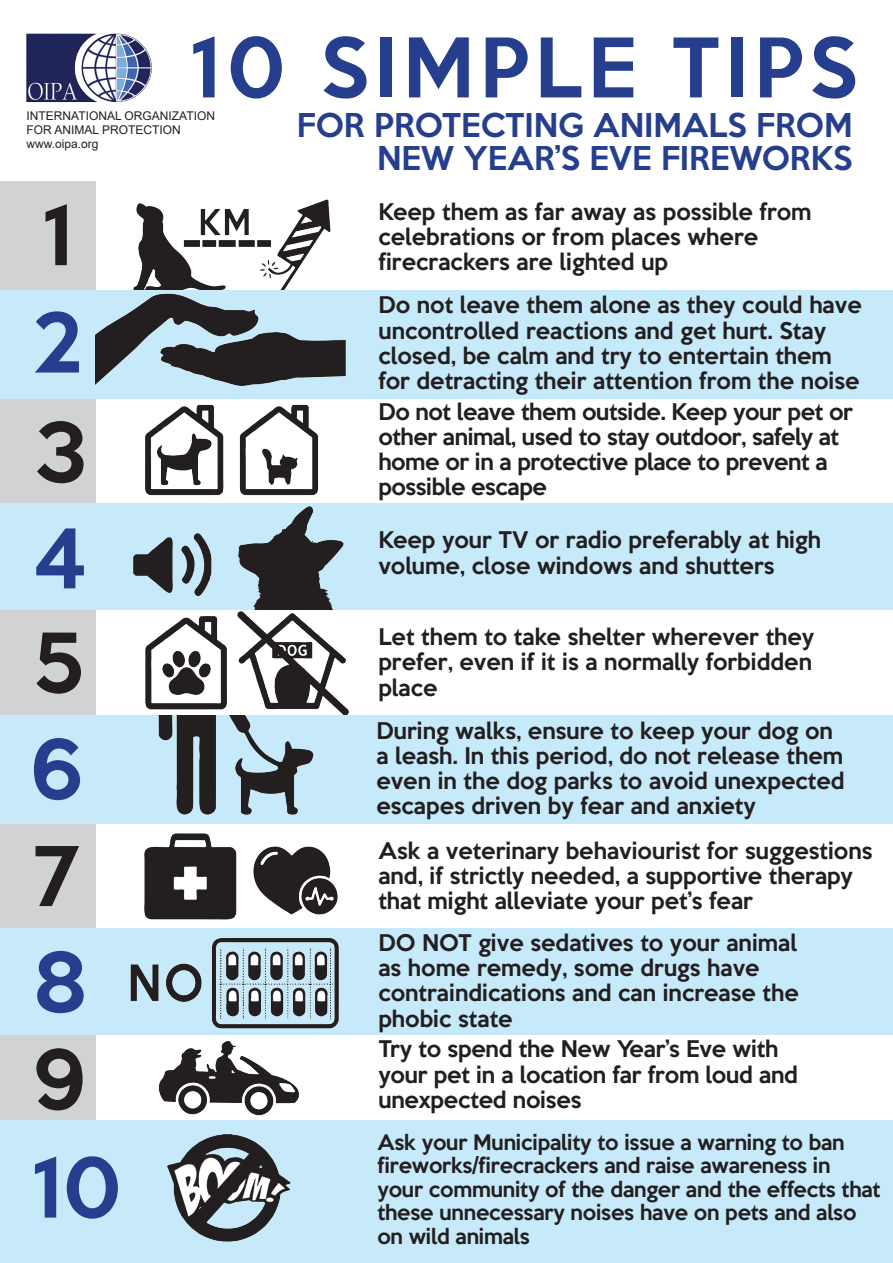
<style>
.page{position:relative;width:893px;height:1263px;background:#fff}
.page>*{position:absolute;margin:0;border:0;box-sizing:border-box;transform-origin:0 0}
.t1{font:500 75px "Keep Calm";letter-spacing:.075em;color:#253f8e}
.t2{font:500 75px "Keep Calm";color:#231f20}
.t3{font:500 30px/33px "Keep Calm";color:#253f8e;text-align:right}
.t4{font:500 21px/25.2px "Keep Calm";color:#231f20}
.t5{font:500 21px/25.2px "Keep Calm";letter-spacing:-.02em;color:#231f20}
.t6{font:500 19.5px/23.4px "Keep Calm";letter-spacing:-.01em;color:#231f20}
.t7{font:12px/14.4px "Arial";color:#231f20}
</style>
<div class="page">
<img style="left:145px;top:609px;width:215px;height:106px">
<div style="left:0;top:182px;width:96px;height:1081px;background:#d1d2d4"></div>
<div style="left:0;top:715px;width:893px;height:109px;background:#c6eafa"></div>
<div style="left:0;top:928px;width:893px;height:106px;background:#c6eafa"></div>
<div style="left:0;top:1120px;width:893px;height:143px;background:#c6eafa"></div>
<img style="left:64px;top:181px;width:267px;height:99px">
<div style="left:0;top:290px;width:893px;height:109px;background:#c6eafa"></div>
<img style="left:96px;top:280px;width:250px;height:106px">
<div style="left:0;top:503px;width:893px;height:106px;background:#c6eafa"></div>
<img style="left:34px;top:609px;width:213px;height:26px">
<img style="left:145px;top:404px;width:174px;height:92px">
<img style="left:133px;top:506px;width:211px;height:103px">
<img style="left:158px;top:715px;width:156px;height:100px">
<img style="left:144px;top:833px;width:194px;height:87px">
<img style="left:130px;top:938px;width:209px;height:91px">
<img style="left:158px;top:1041px;width:141px;height:75px">
<img style="left:167px;top:1134px;width:124px;height:108px">
<img style="left:26px;top:33px;width:126px;height:69px">
<h1 class="t1" style="left:190px;top:3px;width:669px">10 SIMPLE TIPS</h1>
<p class="t7" style="left:27px;top:108px;width:190px">INTERNATIONAL ORGANIZATION<br>FOR ANIMAL PROTECTION www.oipa.org</p>
<h1 class="t2" style="left:43px;top:170px;width:33px">1</h1>
<h1 class="t1" style="left:32px;top:278px;width:52px">2</h1>
<h1 class="t2" style="left:34px;top:387px;width:56px">3</h1>
<h1 class="t1" style="left:34px;top:494px;width:54px">4</h1>
<h2 class="t3" style="left:297px;top:106px;width:557px">FOR PROTECTING ANIMALS FROM<br>NEW YEAR’S EVE FIREWORKS</h2>
<p class="t4" style="left:378px;top:197px;width:435px">Keep them as far away as possible from celebrations or from places where</p>
<p class="t4" style="left:378px;top:248px;width:291px">firecrackers are lighted up</p>
<p class="t4" style="left:378px;top:291px;width:485px">Do not leave them alone as they could have uncontrolled reactions and get hurt. Stay closed, be calm and try to entertain them for detracting their attention from the noise</p>
<p class="t5" style="left:378px;top:397px;width:476px">Do not leave them outside. Keep your pet or other animal, used to stay outdoor, safely at home or in a protective place to prevent a possible escape</p>
<p class="t4" style="left:378px;top:526px;width:444px">Keep your TV or radio preferably at high</p>
<p class="t4" style="left:378px;top:551px;width:398px">volume, close windows and shutters</p>
<h1 class="t2" style="left:32px;top:598px;width:54px">5</h1>
<p class="t4" style="left:378px;top:622px;width:437px;text-align:justify">Let them to take shelter wherever they prefer, even if it is a normally forbidden place</p>
<h1 class="t1" style="left:29px;top:704px;width:57px">6</h1>
<h1 class="t2" style="left:34px;top:811px;width:46px">7</h1>
<h1 class="t1" style="left:32px;top:917px;width:57px">8</h1>
<h1 class="t2" style="left:32px;top:1014px;width:56px">9</h1>
<h1 class="t1" style="left:32px;top:1123px;width:91px">10</h1>
<p class="t4" style="left:376px;top:716px;width:470px">During walks, ensure to keep your dog on a leash. In this period, do not release them even in the dog parks to avoid unexpected escapes driven by fear and anxiety</p>
<p class="t4" style="left:378px;top:836px;width:496px">Ask a veterinary behaviourist for suggestions and, if strictly needed, a supportive therapy that might alleviate your pet’s fear</p>
<p class="t4" style="left:378px;top:928px;width:422px">DO NOT give sedatives to your animal as home remedy, some drugs have contraindications and can increase the phobic state</p>
<p class="t4" style="left:378px;top:1035px;width:421px">Try to spend the New Year’s Eve with your pet in a location far from loud and unexpected noises</p>
<p class="t6" style="left:377px;top:1129px;width:505px">Ask your Municipality to issue a warning to ban fireworks/firecrackers and raise awareness in your community of the danger and the effects that these unnecessary noises have on pets and also on wild animals</p>
</div>
